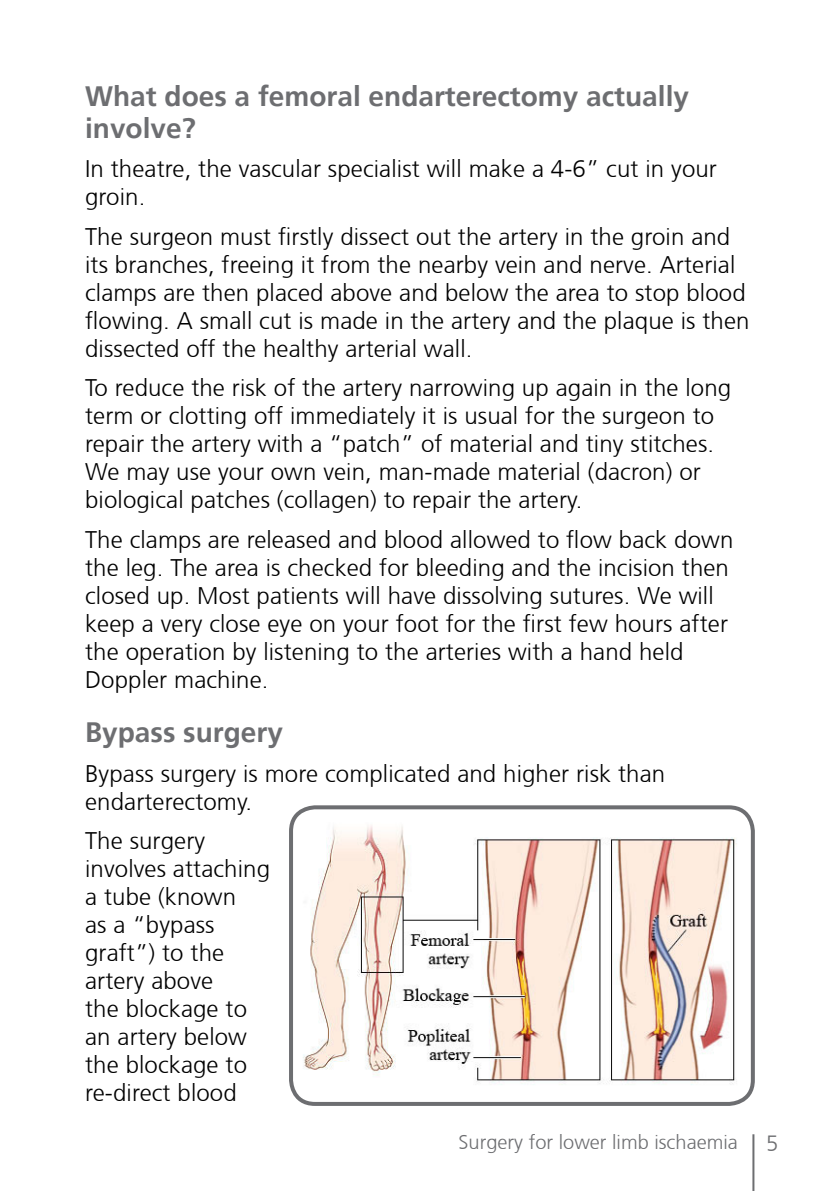
<style>
.page{position:relative;width:840px;height:1191px;background:#fff}
.page>*{position:absolute;margin:0;border:0;box-sizing:border-box;transform-origin:0 0}
.t1{font:700 28px/32px "Frutiger";color:#6d6e71}
.t2{font:300 24px/28px "Frutiger CE";letter-spacing:.005em;color:#000}
.t3{font:300 22px "Frutiger CE";color:#6d6e71}
.t4{font:300 20px "Frutiger CE";color:#6d6e71}
</style>
<div class="page">
<hr style="left:752px;top:1134px;width:2px;height:57px;background:#6d6e71">
<img style="left:295px;top:825px;width:442px;height:265px">
<div style="left:289px;top:805px;width:465px;height:301px;border:4px solid #6d6e71;border-radius:24px"></div>
<p class="t1" style="left:85px;top:80px;width:605px">What does a femoral endarterectomy actually involve?</p>
<p class="t2" style="left:85px;top:155px;width:633px">In theatre, the vascular specialist will make a 4-6” cut in your groin.</p>
<p class="t2" style="left:85px;top:222px;width:665px">The surgeon must firstly dissect out the artery in the groin and its branches, freeing it from the nearby vein and nerve. Arterial clamps are then placed above and below the area to stop blood flowing. A small cut is made in the artery and the plaque is then dissected off the healthy arterial wall.</p>
<p class="t2" style="left:85px;top:374px;width:647px">To reduce the risk of the artery narrowing up again in the long term or clotting off immediately it is usual for the surgeon to repair the artery with a “patch” of material and tiny stitches.<br>We may use your own vein, man-made material (dacron) or biological patches (collagen) to repair the artery.</p>
<p class="t2" style="left:85px;top:525px;width:649px">The clamps are released and blood allowed to flow back down the leg. The area is checked for bleeding and the incision then closed up. Most patients will have dissolving sutures. We will keep a very close eye on your foot for the first few hours after the operation by listening to the arteries with a hand held Doppler machine.</p>
<p class="t1" style="left:85px;top:716px;width:199px">Bypass surgery</p>
<p class="t2" style="left:85px;top:759px;width:581px">Bypass surgery is more complicated and higher risk than endarterectomy.</p>
<p class="t2" style="left:85px;top:826px;width:186px">The surgery involves attaching a tube (known<br>as a “bypass graft”) to the artery above<br>the blockage to an artery below the blockage to re-direct blood</p>
<p class="t4" style="left:458px;top:1130px;width:280px">Surgery for lower limb ischaemia</p>
<p class="t3" style="left:765px;top:1130px;width:14px">5</p>
</div>
